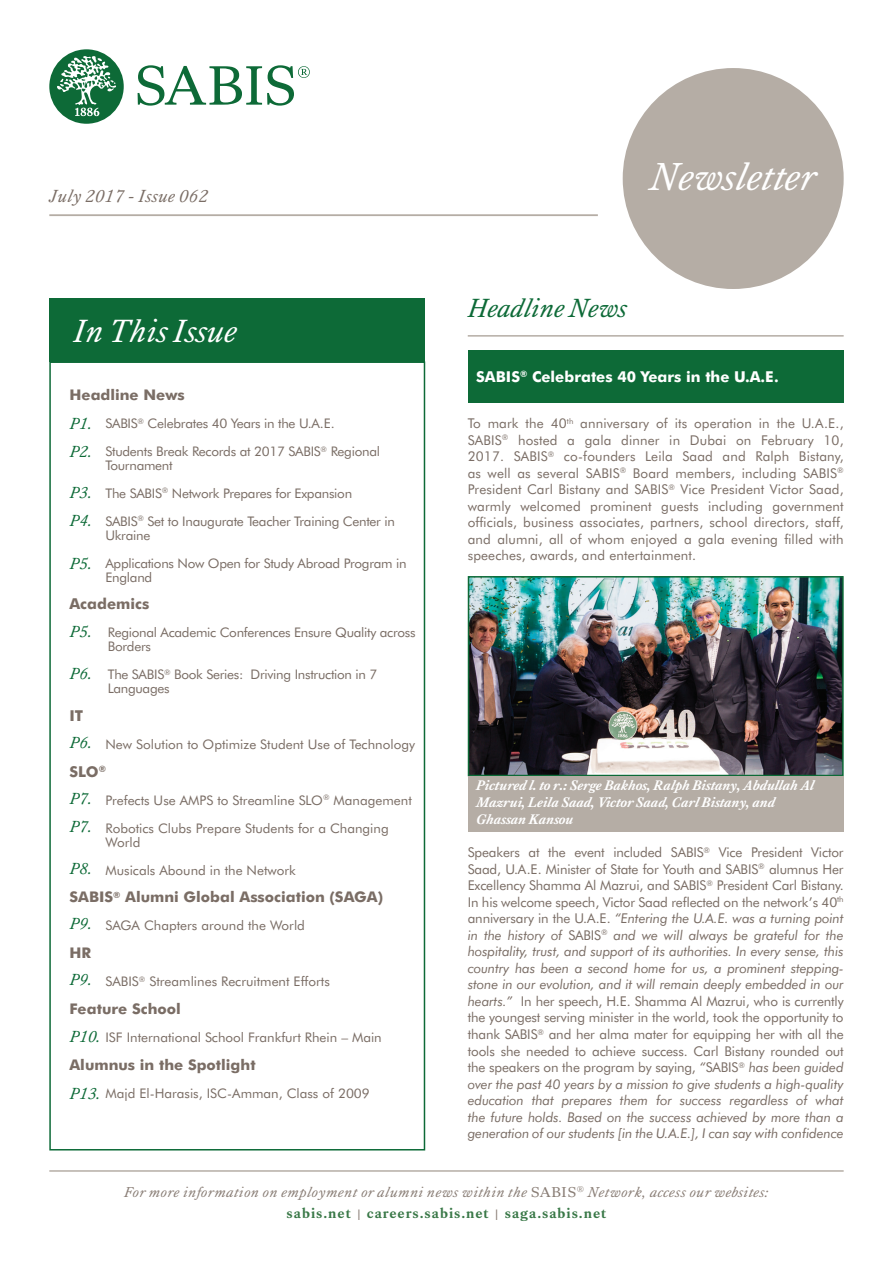
<style>
.page{position:relative;width:893px;height:1263px;background:#fff}
.page>*{position:absolute;margin:0;border:0;box-sizing:border-box;transform-origin:0 0}
.t1{font:italic 40.05px "Kings Caslon";color:#fff}
.t2{font:italic 33px "Kings Caslon";color:#fff}
.t3{font:italic 27px "Kings Caslon";color:#0d6a37}
.t4{font:italic 18px "Kings Caslon";letter-spacing:.025em;color:#7a6d65}
.t5{font:italic 16.5px/28.5px "Kings Caslon";color:#0d6a37}
.t6{font:700 15px "Futura BT";color:#fff}
.t7{font:700 15px "Futura BT";color:#7a6d65}
.t8{font:italic 14.7px/21px "Kings Caslon";letter-spacing:.035em;color:#897d75;text-align:center}
.t9{font:700 14.7px "Futura BT";color:#7a6d65}
.t10{font:italic 700 14.25px/17.1px "Kings Caslon";color:#fff}
.t11{font:italic 13.5px/16.5px "Futura BT";letter-spacing:-.01em;color:#7a6d65;text-align:justify}
.t12{font:13.5px/16.5px "Futura BT";letter-spacing:.01em;color:#7a6d65;text-align:justify}
.t13{font:13.2px/27.9px "Futura BT";letter-spacing:-.02em;color:#7a6d65}
.t14{font:13.2px/27.9px "Futura BT";color:#7a6d65}
.s1{font-style:normal}
.s2{font-weight:700;font-style:normal;color:#397847}
.s3{font-family:"Futura BT";font-weight:300;font-style:normal;font-stretch:condensed}
</style>
<div class="page">
<svg style="left:138px;top:65px;width:172px;height:41px"></svg>
<svg style="left:49px;top:49px;width:75px;height:75px"></svg>
<div style="left:623px;top:68px;width:221px;height:221px;background:#b5ada5;border-radius:50%"></div>
<hr style="left:49px;top:214px;width:549px;height:2px;background:#b5ada5">
<hr style="left:49px;top:1170px;width:795px;height:2px;background:#b5ada5">
<div style="left:49px;top:299px;width:376px;height:63px;background:#0d6a37"></div>
<div style="left:49px;top:361px;width:376px;height:789px;border:2px solid #0d6a37"></div>
<hr style="left:468px;top:335px;width:376px;height:2px;background:#b5ada5">
<div style="left:468px;top:350px;width:376px;height:53px;background:#0d6a37"></div>
<img style="left:471px;top:579px;width:370px;height:194px">
<div style="left:468px;top:576px;width:376px;height:200px;border:2px solid #0d6a37"></div>
<div style="left:468px;top:776px;width:376px;height:56px;background:#b5ada5"></div>
<h3 class="t4" style="left:49px;top:185px;width:160px">July 2017 - Issue 062</h3>
<h2 class="t2" style="left:74px;top:312px;width:164px">In This Issue</h2>
<p class="t9" style="left:69px;top:386px;width:117px">Headline News</p>
<p class="t13" style="left:105px;top:409px;width:276px">SABIS<sup>®</sup> Celebrates 40 Years in the U.A.E.<br>Students Break Records at 2017 SABIS<sup>®</sup> Regional</p>
<p class="t13" style="left:105px;top:451px;width:291px">Tournament<br>The SABIS<sup>®</sup> Network Prepares for Expansion<br>SABIS<sup>®</sup> Set to Inaugurate Teacher Training Center in</p>
<p class="t13" style="left:105px;top:521px;width:303px">Ukraine<br>Applications Now Open for Study Abroad Program in</p>
<p class="t13" style="left:105px;top:563px;width:48px">England</p>
<p class="t7" style="left:69px;top:595px;width:81px">Academics</p>
<p class="t13" style="left:108px;top:626px;width:309px;line-height:14px">Regional Academic Conferences Ensure Quality across<br>Borders</p>
<p class="t13" style="left:108px;top:667px;width:271px;line-height:14px">The SABIS<sup>®</sup> Book Series: Driving Instruction in 7<br>Languages</p>
<p class="t7" style="left:69px;top:707px;width:15px">IT</p>
<p class="t14" style="left:105px;top:730px;width:311px">New Solution to Optimize Student Use of Technology</p>
<p class="t7" style="left:69px;top:762px;width:38px">SLO<sup>®</sup></p>
<p class="t14" style="left:105px;top:786px;width:308px">Prefects Use AMPS to Streamline SLO<sup>®</sup> Management<br>Robotics Clubs Prepare Students for a Changing</p>
<p class="t14" style="left:105px;top:828px;width:192px">World<br>Musicals Abound in the Network</p>
<p class="t9" style="left:69px;top:888px;width:315px">SABIS<sup>®</sup> Alumni Global Association (SAGA)</p>
<p class="t14" style="left:105px;top:911px;width:201px">SAGA Chapters around the World</p>
<p class="t9" style="left:69px;top:944px;width:23px">HR</p>
<p class="t14" style="left:105px;top:967px;width:226px">SABIS<sup>®</sup> Streamlines Recruitment Efforts</p>
<p class="t9" style="left:69px;top:1000px;width:113px">Feature School</p>
<p class="t14" style="left:105px;top:1023px;width:278px">ISF International School Frankfurt Rhein – Main</p>
<p class="t9" style="left:69px;top:1056px;width:188px">Alumnus in the Spotlight</p>
<p class="t14" style="left:105px;top:1079px;width:266px">Majd El-Harasis, ISC-Amman, Class of 2009</p>
<p class="t5" style="left:70px;top:410px;width:24px;line-height:27.8px">P1.<br>P2.</p>
<p class="t5" style="left:70px;top:478px;width:24px">P3.<br>P4.</p>
<p class="t5" style="left:70px;top:549px;width:24px">P5.</p>
<p class="t5" style="left:70px;top:617px;width:24px">P5.</p>
<p class="t5" style="left:70px;top:659px;width:24px">P6.</p>
<p class="t5" style="left:70px;top:728px;width:24px">P6.</p>
<p class="t5" style="left:70px;top:784px;width:24px">P7.<br>P7.</p>
<p class="t5" style="left:70px;top:854px;width:24px">P8.</p>
<p class="t5" style="left:70px;top:909px;width:24px">P9.</p>
<p class="t5" style="left:70px;top:965px;width:24px">P9.</p>
<p class="t5" style="left:70px;top:1022px;width:33px">P10.</p>
<p class="t5" style="left:70px;top:1079px;width:33px">P13.</p>
<h1 class="t1" style="left:650px;top:153px;width:167px">Newsletter</h1>
<h3 class="t3" style="left:468px;top:292px;width:160px">Headline News</h3>
<p class="t6" style="left:476px;top:368px;width:304px">SABIS<sup>®</sup> Celebrates 40 Years in the U.A.E.</p>
<p class="t12" style="left:468px;top:415px;width:377px">To mark the 40<sup>th</sup> anniversary of its operation in the U.A.E., SABIS<sup>®</sup> hosted a gala dinner in Dubai on February 10, 2017. SABIS<sup>®</sup> co-founders Leila Saad and Ralph Bistany, as well as several SABIS<sup>®</sup> Board members, including SABIS<sup>® </sup>President Carl Bistany and SABIS<sup>®</sup> Vice President Victor Saad, warmly welcomed prominent guests including government officials, business associates, partners, school directors, staff, and alumni, all of whom enjoyed a gala evening filled with speeches, awards, and entertainment.</p>
<p class="t10" style="left:476px;top:777px;width:339px">Pictured l. to r.: Serge Bakhos, Ralph Bistany, Abdullah Al<br>Mazrui, Leila Saad, Victor Saad, Carl Bistany, and<br>Ghassan Kansou</p>
<p class="t11" style="left:468px;top:844px;width:377px"><span class="s1">Speakers at the event included SABIS</span><sup>®</sup> <span class="s1">Vice President Victor Saad, U.A.E. Minister of State for Youth and SABIS</span><sup>®</sup> <span class="s1">alumnus Her Excellency Shamma Al Mazrui, and SABIS</span><sup>®</sup> <span class="s1">President Carl Bistany.<br>In his welcome speech, Victor Saad reflected on the network’s 40</span><sup>th </sup><span class="s1">anniversary in the U.A.E.</span> “Entering the U.A.E. was a turning point in the history of <span class="s1">SABIS</span><sup>®</sup> and we will always be grateful for the hospitality, trust, and support of its authorities. In every sense, this country has been a second home for us, a prominent stepping&shy;stone in our evolution, and it will remain deeply embedded in our hearts.” <span class="s1">In her speech, H.E. Shamma Al Mazrui, who is currently the youngest serving minister in the world, took the opportunity to thank SABIS</span><sup>®</sup> <span class="s1">and her alma mater for equipping her with all the tools she needed to achieve success. Carl Bistany rounded out the speakers on the program by saying,</span> “<span class="s1">SABIS</span><sup>®</sup> has been guided over the past 40 years by a mission to give students a high-quality education that prepares them for success regardless of what the future holds. Based on the success achieved by more than a generation of our students [in the U.A.E.], I can say with confidence</p>
<p class="t8" style="left:124px;top:1182px;width:646px">For more information on employment or alumni news within the <span class="s1">SABIS</span><sup>®</sup> Network, access our websites: <span class="s2">sabis.net</span> <span class="s3">I</span> <span class="s2">careers.sabis.net</span> <span class="s3">I</span> <span class="s2">saga.sabis.net</span></p>
</div>
